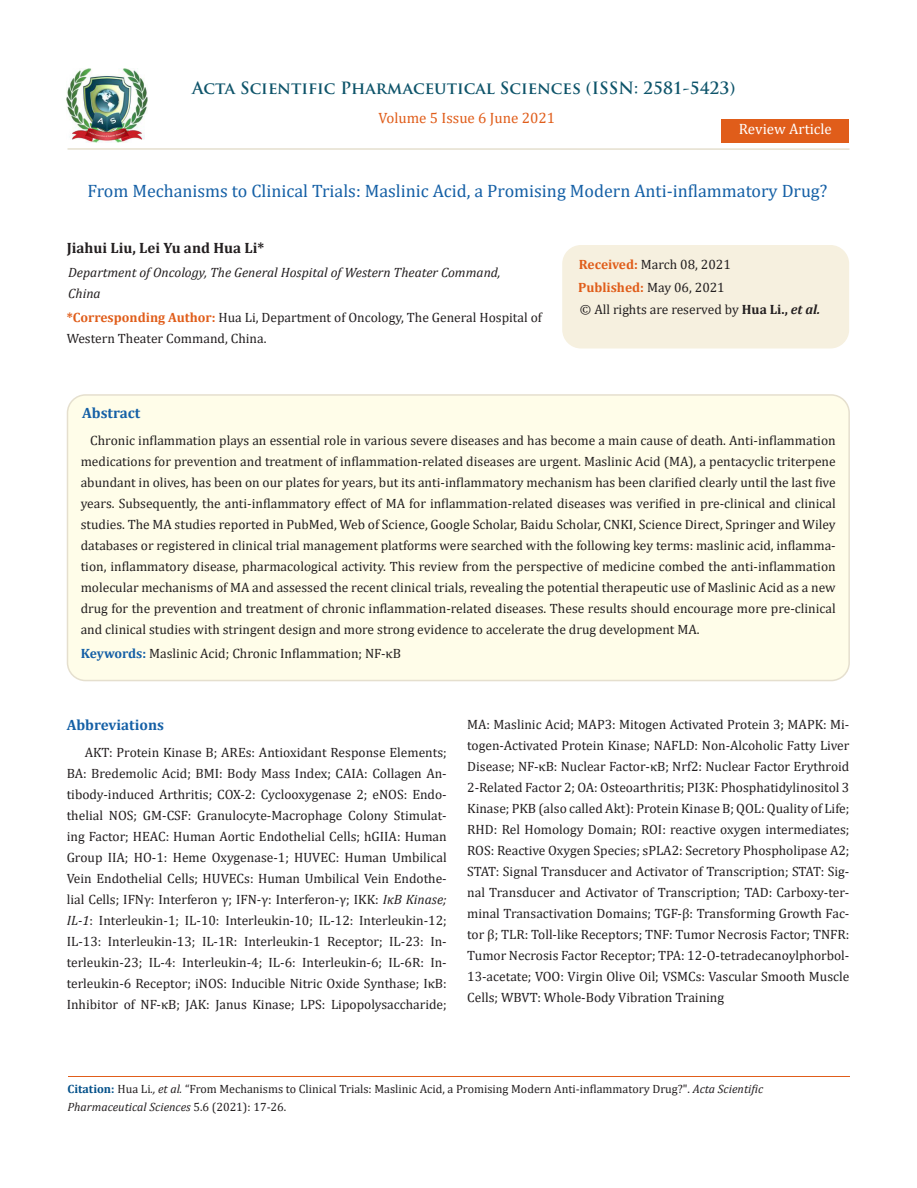
<style>
.page{position:relative;width:917px;height:1188px;background:#fff}
.page>*{position:absolute;margin:0;border:0;box-sizing:border-box;transform-origin:0 0}
.t1{font:18px "Cambria";color:#1560a6}
.t2{font:700 16.5px "Trajan Pro";color:#0e546a}
.t3{font:700 15px "Cambria";color:#231f20}
.t4{font:15px "Cambria";color:#e05d1a}
.t5{font:700 15px "Cambria";color:#1560a6}
.t6{font:15px "Cambria";color:#fff}
._07-OS-Email-address{font:13.5px/21px "Cambria";color:#231f20;text-align:justify}
.t7{font:italic 13.5px/21px "Cambria";color:#231f20}
.t8{font:700 13.5px "Cambria";color:#e05d1a}
.t9{font:12px/18px "Cambria";color:#231f20}
.s1{font-weight:700;color:#e05d1a}
.s2{font-weight:400;color:#231f20}
.s3{font-weight:700}
.s4{font-weight:700;font-style:italic}
.s5{font-weight:700;color:#1560a6}
.s6{font-style:italic}
.s7{font-weight:700;color:#035089}
</style>
<div class="page">
<img style="left:67px;top:68px;width:80px;height:74px">
<div style="left:721px;top:119px;width:128px;height:23px;background:#e05d1a"></div>
<div style="left:563px;top:246px;width:285px;height:102px;background:#f6f0df;border-radius:18px"></div>
<div style="left:562px;top:245px;width:287px;height:104px;border:2px solid #f6f0df;border-radius:18px"></div>
<div style="left:67px;top:395px;width:782px;height:286px;background:#fffde9;border-radius:18px"></div>
<div style="left:67px;top:394px;width:782px;height:287px;border:2px solid #e5dfce;border-radius:18px"></div>
<hr style="left:68px;top:1076px;width:781px;height:1px;background:#e05d1a">
<hr style="left:67px;top:148px;width:782px;height:2px;background:#e5dfce">
<p class="t2" style="left:192px;top:77px;width:545px">Acta Scientific Pharmaceutical Sciences (ISSN: 2581-5423)</p>
<p class="t4" style="left:378px;top:109px;width:178px">Volume 5 Issue 6 June 2021</p>
<p class="t6" style="left:739px;top:120px;width:94px">Review Article</p>
<p class="t1" style="left:87px;top:180px;width:741px">From Mechanisms to Clinical Trials: Maslinic Acid, a Promising Modern Anti-inflammatory Drug?</p>
<p class="t3" style="left:67px;top:237px;width:199px">Jiahui Liu, Lei Yu and Hua Li*</p>
<p class="t7" style="left:68px;top:261px;width:434px">Department of Oncology, The General Hospital of Western Theater Command,<br>China</p>
<p class="_07-OS-Email-address" style="left:67px;top:307px;width:477px"><span class="s1">*Corresponding Author:</span> Hua Li, Department of Oncology, The General Hospital of<br>Western Theater Command, China.</p>
<p class="t5" style="left:82px;top:403px;width:60px">Abstract</p>
<p class="_07-OS-Email-address" style="left:579px;top:254px;width:153px"><span class="s1">Received:</span> March 08, 2021</p>
<p class="t8" style="left:578px;top:278px;width:148px">Published: <span class="s2">May 06, 2021</span></p>
<p class="_07-OS-Email-address" style="left:580px;top:298px;width:242px">© All rights are reserved by <span class="s3">Hua Li.,</span> <span class="s4">et al.</span></p>
<p class="_07-OS-Email-address" style="left:81px;top:430px;width:756px;text-indent:10px">Chronic inflammation plays an essential role in various severe diseases and has become a main cause of death. Anti-inflammation medications for prevention and treatment of inflammation-related diseases are urgent. Maslinic Acid (MA), a pentacyclic triterpene abundant in olives, has been on our plates for years, but its anti-inflammatory mechanism has been clarified clearly until the last five years. Subsequently, the anti-inflammatory effect of MA for inflammation-related diseases was verified in pre-clinical and clinical studies. The MA studies reported in PubMed, Web of Science, Google Scholar, Baidu Scholar, CNKI, Science Direct, Springer and Wiley databases or registered in clinical trial management platforms were searched with the following key terms: maslinic acid, inflamma&shy;tion, inflammatory disease, pharmacological activity. This review from the perspective of medicine combed the anti-inflammation molecular mechanisms of MA and assessed the recent clinical trials, revealing the potential therapeutic use of Maslinic Acid as a new drug for the prevention and treatment of chronic inflammation-related diseases. These results should encourage more pre-clinical and clinical studies with stringent design and more strong evidence to accelerate the drug development MA.</p>
<p class="_07-OS-Email-address" style="left:81px;top:642px;width:321px"><span class="s5">Keywords:</span> Maslinic Acid; Chronic Inflammation; NF-κB</p>
<p class="t5" style="left:67px;top:715px;width:99px">Abbreviations</p>
<p class="_07-OS-Email-address" style="left:67px;top:741px;width:381px;text-indent:18px">AKT: Protein Kinase B; AREs: Antioxidant Response Elements; BA: Bredemolic Acid; BMI: Body Mass Index; CAIA: Collagen An&shy;tibody-induced Arthritis; COX-2: Cyclooxygenase 2; eNOS: Endo&shy;thelial NOS; GM-CSF: Granulocyte-Macrophage Colony Stimulat&shy;ing Factor; HEAC: Human Aortic Endothelial Cells; hGIIA: Human Group IIA; HO-1: Heme Oxygenase-1; HUVEC: Human Umbilical Vein Endothelial Cells; HUVECs: Human Umbilical Vein Endothe&shy;lial Cells; IFNγ: Interferon γ; IFN-γ: Interferon-γ; IKK: <span class="s6">IκB Kinase; IL-1</span>: Interleukin-1; IL-10: Interleukin-10; IL-12: Interleukin-12; IL-13: Interleukin-13; IL-1R: Interleukin-1 Receptor; IL-23: In&shy;terleukin-23; IL-4: Interleukin-4; IL-6: Interleukin-6; IL-6R: In&shy;terleukin-6 Receptor; iNOS: Inducible Nitric Oxide Synthase; IκB:<br>Inhibitor of NF-κB; JAK: Janus Kinase; LPS: Lipopolysaccharide;</p>
<p class="_07-OS-Email-address" style="left:467px;top:714px;width:384px">MA: Maslinic Acid; MAP3: Mitogen Activated Protein 3; MAPK: Mi&shy;togen-Activated Protein Kinase; NAFLD: Non-Alcoholic Fatty Liver Disease; NF-κB: Nuclear Factor-κB; Nrf2: Nuclear Factor Erythroid 2-Related Factor 2; OA: Osteoarthritis; PI3K: Phosphatidylinositol 3<br>Kinase; PKB (also called Akt): Protein Kinase B; QOL: Quality of Life; RHD: Rel Homology Domain; ROI: reactive oxygen intermediates; ROS: Reactive Oxygen Species; sPLA2: Secretory Phospholipase A2; STAT: Signal Transducer and Activator of Transcription; STAT: Sig&shy;nal Transducer and Activator of Transcription; TAD: Carboxy-ter&shy;minal Transactivation Domains; TGF-β: Transforming Growth Fac&shy;tor β; TLR: Toll-like Receptors; TNF: Tumor Necrosis Factor; TNFR:<br>Tumor Necrosis Factor Receptor; TPA: 12-O-tetradecanoylphorbol-13-acetate; VOO: Virgin Olive Oil; VSMCs: Vascular Smooth Muscle Cells; WBVT: Whole-Body Vibration Training</p>
<p class="t9" style="left:68px;top:1080px;width:697px"><span class="s7">Citation:</span> Hua Li<span class="s6">., et al.</span> “From Mechanisms to Clinical Trials: Maslinic Acid, a Promising Modern Anti-inflammatory Drug?". <span class="s6">Acta Scientific<br>Pharmaceutical Sciences</span> 5.6 (2021): 17-26.</p>
</div>
